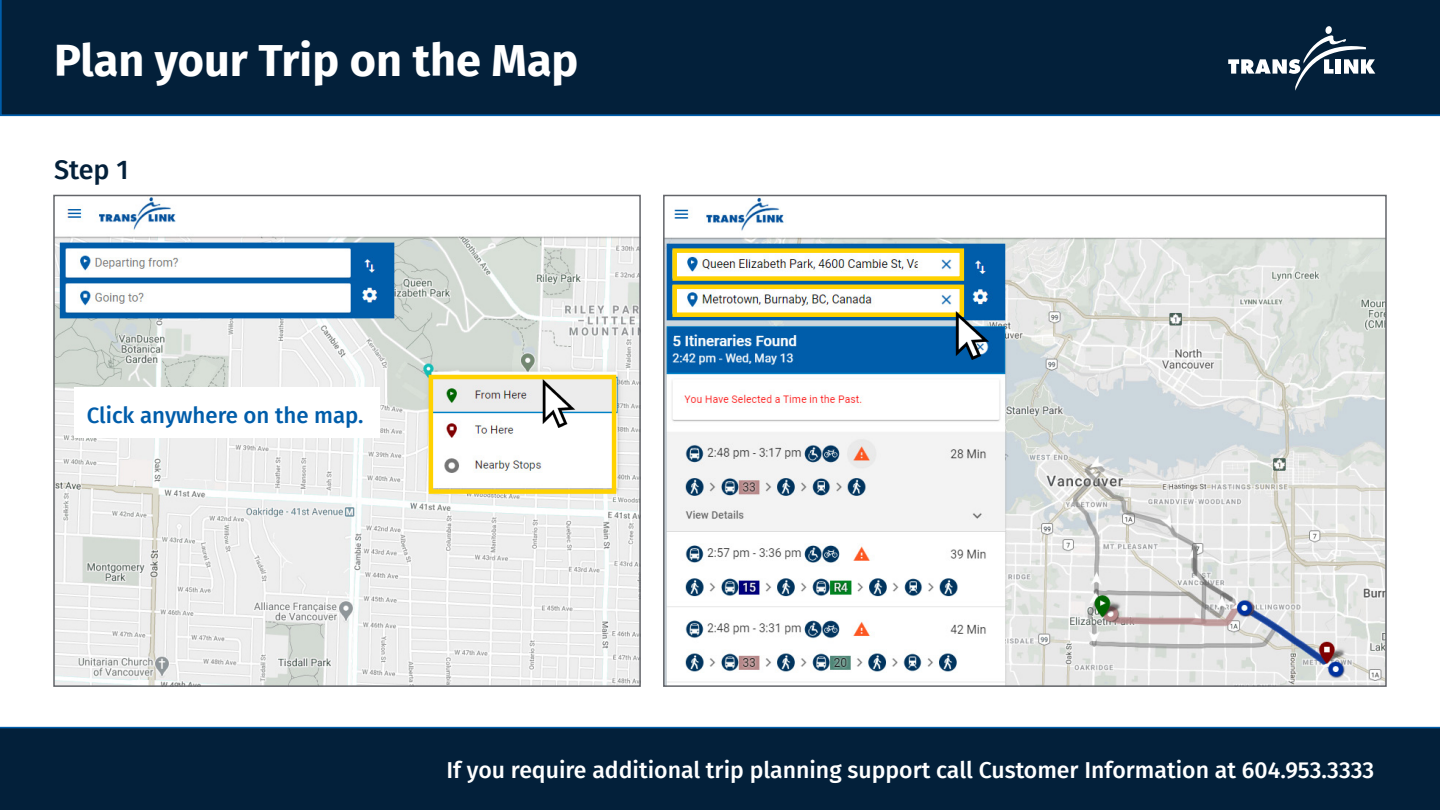
<style>
.page{position:relative;width:1440px;height:810px;background:#fff}
.page>*{position:absolute;margin:0;border:0;box-sizing:border-box;transform-origin:0 0}
.t1{font:700 45px "Fira Sans";color:#fff}
.t2{font:500 27px "Fira Sans";color:#03203a}
.t3{font:500 23.1px "Fira Sans";color:#fff}
.t4{font:500 22.2px "Fira Sans";color:#005daa}
</style>
<div class="page">
<div style="left:0;top:727px;width:1440px;height:83px;background:#03203a"></div>
<div style="left:0;top:0;width:1440px;height:116px;background:#03203a"></div>
<svg style="left:1228px;top:26px;width:147px;height:65px;background:#30475d"></svg>
<img style="left:56px;top:198px;width:582px;height:486px">
<div style="left:53px;top:195px;width:588px;height:492px;border:2px solid #63656a"></div>
<img style="left:666px;top:198px;width:718px;height:486px">
<div style="left:663px;top:195px;width:724px;height:492px;border:2px solid #63656a"></div>
<div style="left:429px;top:375px;width:187px;height:119px;border:4px solid #ffd200"></div>
<div style="left:672px;top:248px;width:292px;height:33px;border:4px solid #ffd200"></div>
<img style="left:535px;top:380px;width:48px;height:47px">
<div style="left:75px;top:387px;width:305px;height:51px;background:#fff"></div>
<div style="left:672px;top:285px;width:292px;height:32px;border:4px solid #ffd200"></div>
<img style="left:949px;top:312px;width:47px;height:47px">
<p class="t1" style="left:54px;top:23px;width:526px">Plan your Trip on the Map</p>
<p class="t2" style="left:54px;top:148px;width:76px">Step 1</p>
<p class="t4" style="left:87px;top:397px;width:278px">Click anywhere on the map.</p>
<p class="t3" style="left:446px;top:751px;width:929px">If you require additional trip planning support call Customer Information at 604.953.3333</p>
</div>
